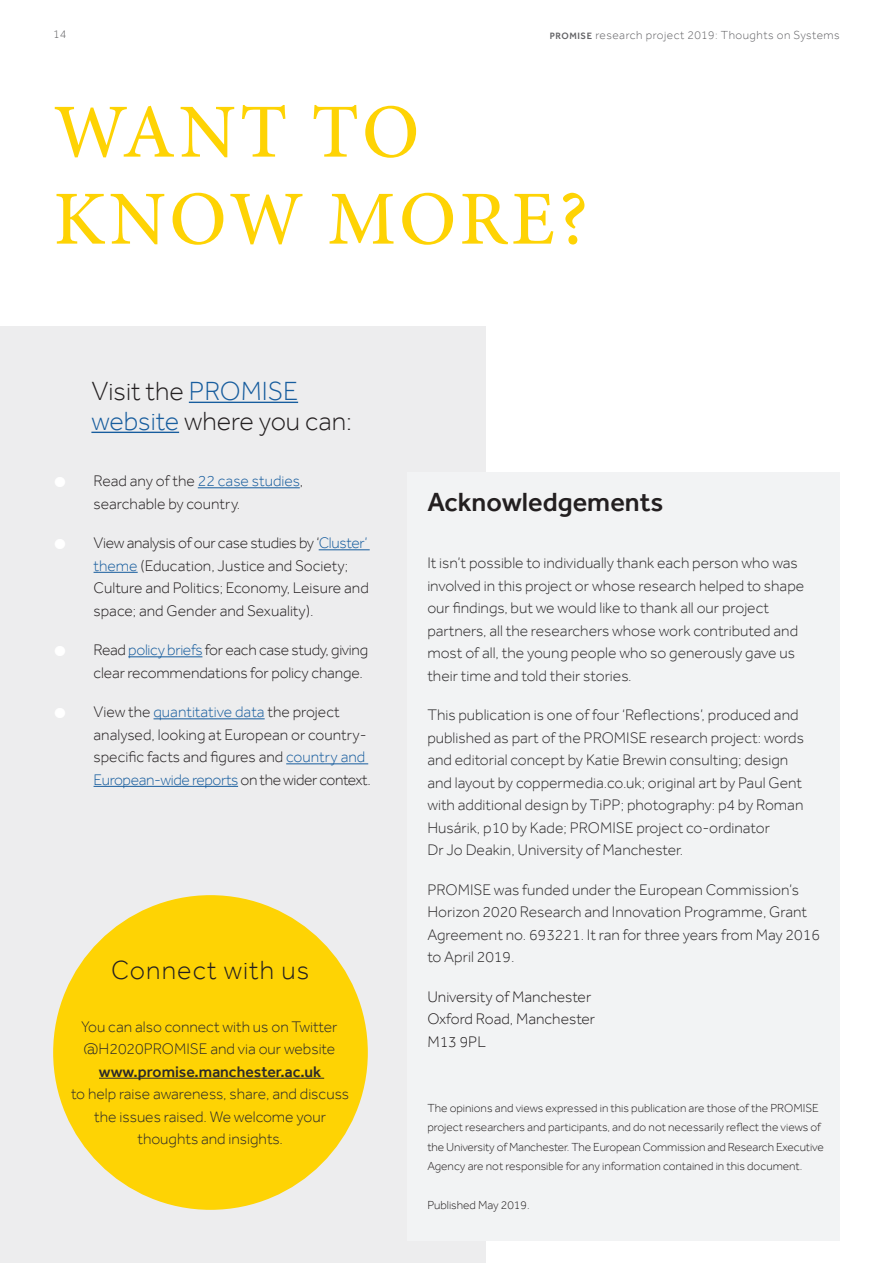
<style>
.page{position:relative;width:893px;height:1263px;background:#fff}
.page>*{position:absolute;margin:0;border:0;box-sizing:border-box;transform-origin:0 0}
.header_effra_79_74_6{font:500 76.5px/87px "Minion Pro";letter-spacing:.04em;color:#fed304}
.sub_header_effra_18{font:300 27px/30px "Effra";color:#231f20}
.sub_header_effra_18-2{font:500 27px "Effra";color:#231f20}
.sub_header_effra_18-3{font:300 27px "Effra";letter-spacing:.04em;color:#231f20}
.body_effra_11_15_5_4{font:300 15.75px/22.5px "Effra";color:#2b292a}
.body_effra_11_15_5_4-2{font:300 15.75px/22.5px "Effra";color:#231f20}
.body_effra_11_15_5_4-3{font:300 15.75px/22.5px "Effra";letter-spacing:-.02em;color:#231f20}
.body_effra_11_15_5_4-4{font:300 12px/19.5px "Effra";color:#231f20}
.cover_sub_title_MINI{font:300 12px "Effra";letter-spacing:.04em;color:#636366}
.s1{font-weight:500;font-size:9.45px}
.s2{color:#175d9e}
.s3{font-weight:700;font-size:36px;color:#fff}
.s4{font-weight:500}
</style>
<div class="page">
<div style="left:0;top:327px;width:486px;height:936px;background:#ededee"></div>
<hr style="left:189px;top:402px;width:109px;height:1px;background:#175d9e">
<hr style="left:91px;top:432px;width:88px;height:1px;background:#175d9e">
<hr style="left:198px;top:487px;width:102px;height:1px;background:#175d9e">
<hr style="left:319px;top:549px;width:51px;height:1px;background:#175d9e">
<hr style="left:94px;top:572px;width:44px;height:1px;background:#175d9e">
<hr style="left:128px;top:656px;width:74px;height:1px;background:#175d9e">
<hr style="left:154px;top:718px;width:111px;height:1px;background:#175d9e">
<hr style="left:286px;top:763px;width:82px;height:1px;background:#175d9e">
<hr style="left:94px;top:786px;width:144px;height:1px;background:#175d9e">
<div style="left:407px;top:472px;width:433px;height:768px;background:#f2f3f4"></div>
<div style="left:53px;top:895px;width:315px;height:315px;background:#fed304;border-radius:50%"></div>
<hr style="left:99px;top:1078px;width:225px;height:1px;background:#2b292a">
<p class="cover_sub_title_MINI" style="left:53px;top:27px;width:15px">14</p>
<p class="cover_sub_title_MINI" style="left:550px;top:28px;width:291px"><span class="s1">PROMISE</span> research project 2019: Thoughts on Systems</p>
<p class="header_effra_79_74_6" style="left:54px;top:89px;width:536px">WANT TO<br>KNOW MORE?</p>
<p class="sub_header_effra_18" style="left:91px;top:375px;width:262px">Visit the <span class="s2">PROMISE website</span> where you can:</p>
<p class="body_effra_11_15_5_4-2" style="left:94px;top:470px;width:211px;text-indent:-40px"><span class="s3">•</span> Read any of the <span class="s2">22 case studies</span>, searchable by country.</p>
<p class="body_effra_11_15_5_4-2" style="left:94px;top:532px;width:277px;text-indent:-40px"><span class="s3">•</span> View analysis of our case studies by ‘<span class="s2">Cluster’ theme</span> (Education, Justice and Society; Culture and Politics; Economy, Leisure and space; and Gender and Sexuality).</p>
<p class="body_effra_11_15_5_4-3" style="left:94px;top:639px;width:276px;text-indent:-40px"><span class="s3">•</span> Read <span class="s2">policy briefs</span> for each case study, giving clear recommendations for policy change.</p>
<p class="body_effra_11_15_5_4-2" style="left:94px;top:701px;width:279px;text-indent:-40px"><span class="s3">•</span> View the <span class="s2">quantitative data</span> the project analysed, looking at European or country&shy;specific facts and figures and <span class="s2">country and European-wide reports</span> on the wider context.</p>
<p class="sub_header_effra_18-3" style="left:111px;top:954px;width:200px">Connect with us</p>
<p class="body_effra_11_15_5_4" style="left:71px;top:1015px;width:280px;text-align:center">You can also connect with us on Twitter @H2020PROMISE and via our website <span class="s4">www.promise.manchester.ac.uk<br></span>to help raise awareness, share, and discuss the issues raised. We welcome your thoughts and insights.</p>
<p class="sub_header_effra_18-2" style="left:427px;top:486px;width:238px">Acknowledgements</p>
<p class="body_effra_11_15_5_4" style="left:427px;top:551px;width:378px">It isn’t possible to individually thank each person who was involved in this project or whose research helped to shape our findings, but we would like to thank all our project partners, all the researchers whose work contributed and most of all, the young people who so generously gave us their time and told their stories.</p>
<p class="body_effra_11_15_5_4" style="left:427px;top:703px;width:378px">This publication is one of four ‘Reflections’, produced and published as part of the PROMISE research project: words and editorial concept by Katie Brewin consulting; design and layout by coppermedia.co.uk; original art by Paul Gent with additional design by TiPP; photography: p4 by Roman Husárik, p10 by Kade; PROMISE project co-ordinator<br>Dr Jo Deakin, University of Manchester.</p>
<p class="body_effra_11_15_5_4" style="left:427px;top:878px;width:394px">PROMISE was funded under the European Commission’s Horizon 2020 Research and Innovation Programme, Grant Agreement no. 693221. It ran for three years from May 2016 to April 2019.</p>
<p class="body_effra_11_15_5_4-2" style="left:427px;top:985px;width:169px">University of Manchester<br>Oxford Road, Manchester<br>M13 9PL</p>
<p class="body_effra_11_15_5_4-4" style="left:427px;top:1098px;width:398px">The opinions and views expressed in this publication are those of the PROMISE project researchers and participants, and do not necessarily reflect the views of the University of Manchester. The European Commission and Research Executive Agency are not responsible for any information contained in this document.</p>
<p class="body_effra_11_15_5_4-4" style="left:427px;top:1195px;width:104px">Published May 2019.</p>
</div>
